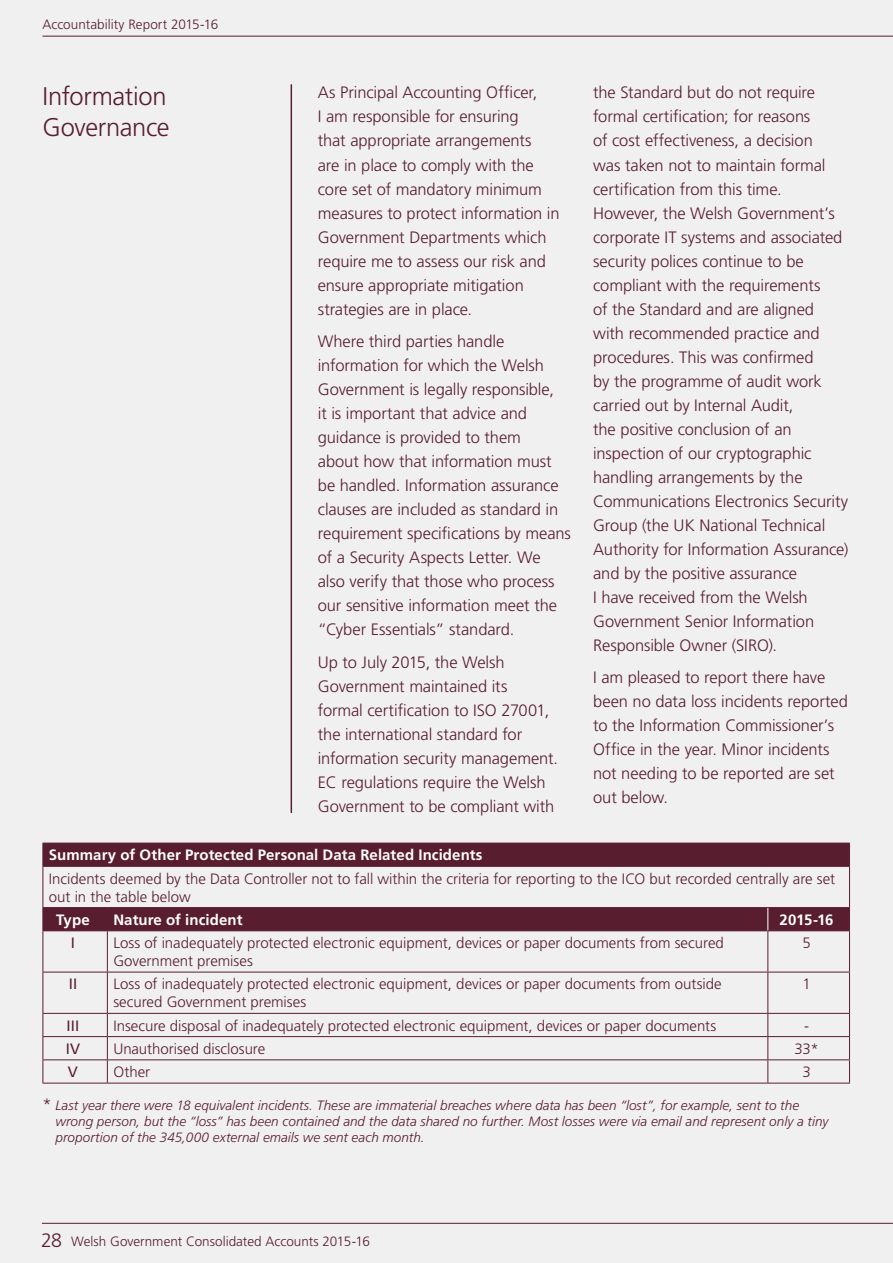
<style>
.page{position:relative;width:893px;height:1263px;background:#f0f0f0}
.page>*{position:absolute;margin:0;border:0;box-sizing:border-box;transform-origin:0 0}
.side_heading{font:300 25.5px/30.6px "Frutiger LT Std";letter-spacing:-.01em;color:#591d30}
.t1{font:300 19.5px "Frutiger LT Std";color:#591d30}
.body_text{font:300 16.5px/24px "Frutiger LT Std";letter-spacing:-.005em;color:#591d30}
.table_text{font:300 15px/18px "Frutiger LT Std";color:#591d30}
.table_text-2{font:700 15px "Frutiger LT Std";letter-spacing:.005em;color:#fff}
.table_text-3{font:15px "Frutiger LT Std";letter-spacing:.005em;color:#591d30}
.body_text-2{font:italic 300 13.5px/16.2px "Frutiger LT Std";color:#591d30}
.t2{font:300 13.5px "Frutiger LT Std";color:#591d30}
.s1{font-style:normal;font-size:16.5px}
</style>
<div class="page">
<hr style="left:43px;top:36px;width:850px;height:1px;background:#591d30">
<hr style="left:42px;top:1223px;width:851px;height:1px;background:#591d30">
<svg style="left:44px;top:844px;width:805px;height:86px;fill:#591d30"></svg>
<hr style="left:43px;top:843px;width:64px;height:1px;background:#591d30">
<svg style="left:43px;top:844px;width:1px;height:22px"></svg>
<hr style="left:107px;top:843px;width:661px;height:1px;background:#591d30">
<hr style="left:768px;top:843px;width:82px;height:1px;background:#591d30">
<svg style="left:849px;top:843px;width:1px;height:23px"></svg>
<hr style="left:43px;top:866px;width:64px;height:1px;background:#591d30">
<hr style="left:43px;top:867px;width:1px;height:40px;background:#591d30">
<hr style="left:107px;top:866px;width:661px;height:1px;background:#591d30">
<hr style="left:768px;top:866px;width:82px;height:1px;background:#591d30">
<hr style="left:849px;top:867px;width:1px;height:40px;background:#591d30">
<hr style="left:43px;top:907px;width:64px;height:1px;background:#591d30">
<svg style="left:43px;top:908px;width:1px;height:22px"></svg>
<hr style="left:107px;top:907px;width:661px;height:1px;background:#591d30">
<svg style="left:107px;top:908px;width:1px;height:22px"></svg>
<hr style="left:43px;top:930px;width:64px;height:1px;background:#591d30">
<hr style="left:43px;top:931px;width:1px;height:41px;background:#591d30">
<hr style="left:107px;top:930px;width:661px;height:1px;background:#591d30">
<hr style="left:107px;top:931px;width:1px;height:41px;background:#591d30">
<hr style="left:767px;top:931px;width:1px;height:41px;background:#591d30">
<hr style="left:849px;top:931px;width:1px;height:41px;background:#591d30">
<hr style="left:43px;top:972px;width:64px;height:1px;background:#591d30">
<hr style="left:43px;top:972px;width:1px;height:41px;background:#591d30">
<hr style="left:107px;top:972px;width:661px;height:1px;background:#591d30">
<hr style="left:107px;top:972px;width:1px;height:41px;background:#591d30">
<hr style="left:768px;top:972px;width:82px;height:1px;background:#591d30">
<hr style="left:767px;top:972px;width:1px;height:41px;background:#591d30">
<hr style="left:849px;top:972px;width:1px;height:41px;background:#591d30">
<hr style="left:43px;top:1013px;width:64px;height:1px;background:#591d30">
<hr style="left:107px;top:1013px;width:661px;height:1px;background:#591d30">
<hr style="left:768px;top:1013px;width:82px;height:1px;background:#591d30">
<hr style="left:43px;top:1036px;width:64px;height:1px;background:#591d30">
<hr style="left:107px;top:1036px;width:661px;height:1px;background:#591d30">
<hr style="left:768px;top:1036px;width:82px;height:1px;background:#591d30">
<hr style="left:43px;top:1059px;width:64px;height:1px;background:#591d30">
<svg style="left:43px;top:1014px;width:1px;height:69px"></svg>
<hr style="left:107px;top:1059px;width:661px;height:1px;background:#591d30">
<svg style="left:107px;top:1014px;width:1px;height:69px"></svg>
<hr style="left:768px;top:1059px;width:82px;height:1px;background:#591d30">
<svg style="left:767px;top:1014px;width:1px;height:69px"></svg>
<svg style="left:849px;top:1014px;width:1px;height:69px"></svg>
<hr style="left:43px;top:1083px;width:64px;height:1px;background:#591d30">
<hr style="left:107px;top:1083px;width:661px;height:1px;background:#591d30">
<hr style="left:768px;top:1083px;width:82px;height:1px;background:#591d30">
<svg style="left:767px;top:908px;width:1px;height:22px"></svg>
<hr style="left:768px;top:907px;width:82px;height:1px;background:#591d30">
<svg style="left:849px;top:908px;width:1px;height:22px"></svg>
<hr style="left:768px;top:930px;width:82px;height:1px;background:#591d30">
<hr style="left:291px;top:84px;width:1px;height:729px;background:#591d30">
<p class="t2" style="left:43px;top:16px;width:177px">Accountability Report 2015-16</p>
<p class="side_heading" style="left:43px;top:81px;width:129px">Information<br>Governance</p>
<p class="body_text" style="left:318px;top:81px;width:243px">As Principal Accounting Officer,<br>I am responsible for ensuring<br>that appropriate arrangements<br>are in place to comply with the core set of mandatory minimum measures to protect information in<br>Government Departments which require me to assess our risk and ensure appropriate mitigation strategies are in place.</p>
<p class="body_text" style="left:318px;top:330px;width:254px">Where third parties handle information for which the Welsh<br>Government is legally responsible,<br>it is important that advice and guidance is provided to them<br>about how that information must be handled. Information assurance clauses are included as standard in requirement specifications by means of a Security Aspects Letter. We also verify that those who process our sensitive information meet the “Cyber Essentials” standard.</p>
<p class="body_text" style="left:318px;top:650px;width:242px">Up to July 2015, the Welsh<br>Government maintained its<br>formal certification to ISO 27001, the international standard for information security management.<br>EC regulations require the Welsh<br>Government to be compliant with</p>
<p class="body_text" style="left:593px;top:81px;width:257px">the Standard but do not require formal certification; for reasons<br>of cost effectiveness, a decision<br>was taken not to maintain formal certification from this time.<br>However, the Welsh Government’s corporate IT systems and associated security polices continue to be compliant with the requirements<br>of the Standard and are aligned with recommended practice and procedures. This was confirmed<br>by the programme of audit work carried out by Internal Audit,<br>the positive conclusion of an inspection of our cryptographic handling arrangements by the<br>Communications Electronics Security<br>Group (the UK National Technical<br>Authority for Information Assurance) and by the positive assurance<br>I have received from the Welsh<br>Government Senior Information<br>Responsible Owner (SIRO).</p>
<p class="body_text" style="left:593px;top:666px;width:256px">I am pleased to report there have been no data loss incidents reported to the Information Commissioner’s<br>Office in the year. Minor incidents not needing to be reported are set out below.</p>
<p class="table_text-2" style="left:49px;top:846px;width:435px">Summary of Other Protected Personal Data Related Incidents</p>
<p class="table_text" style="left:49px;top:870px;width:788px">Incidents deemed by the Data Controller not to fall within the criteria for reporting to the ICO but recorded centrally are set out in the table below</p>
<p class="table_text-2" style="left:56px;top:911px;width:35px">Type</p>
<p class="table_text-2" style="left:113px;top:911px;width:131px">Nature of incident</p>
<p class="table_text-2" style="left:780px;top:911px;width:55px">2015-16</p>
<p class="table_text-3" style="left:71px;top:934px;width:6px">I</p>
<p class="table_text" style="left:113px;top:934px;width:612px">Loss of inadequately protected electronic equipment, devices or paper documents from secured<br>Government premises</p>
<p class="table_text" style="left:802px;top:934px;width:10px">5</p>
<p class="table_text-3" style="left:69px;top:975px;width:10px">II</p>
<p class="table_text" style="left:113px;top:975px;width:610px">Loss of inadequately protected electronic equipment, devices or paper documents from outside secured Government premises</p>
<p class="table_text" style="left:802px;top:975px;width:10px">1</p>
<p class="table_text-3" style="left:67px;top:1016px;width:14px">III</p>
<p class="table_text" style="left:113px;top:1017px;width:605px">Insecure disposal of inadequately protected electronic equipment, devices or paper documents</p>
<p class="table_text" style="left:804px;top:1017px;width:6px">-</p>
<p class="table_text-3" style="left:66px;top:1040px;width:16px">IV</p>
<p class="table_text" style="left:113px;top:1040px;width:153px">Unauthorised disclosure</p>
<p class="table_text" style="left:794px;top:1040px;width:26px">33*</p>
<p class="table_text-3" style="left:68px;top:1063px;width:12px">V</p>
<p class="table_text" style="left:113px;top:1063px;width:38px">Other</p>
<p class="table_text" style="left:802px;top:1063px;width:10px">3</p>
<p class="body_text-2" style="left:55px;top:1097px;width:774px;text-indent:-13px"><span class="s1">*</span> Last year there were 18 equivalent incidents. These are immaterial breaches where data has been “lost”, for example, sent to the wrong person, but the “loss” has been contained and the data shared no further. Most losses were via email and represent only a tiny proportion of the 345,000 external emails we sent each month.</p>
<p class="t1" style="left:41px;top:1229px;width:23px">28</p>
<p class="t2" style="left:71px;top:1234px;width:300px">Welsh Government Consolidated Accounts 2015-16</p>
</div>
